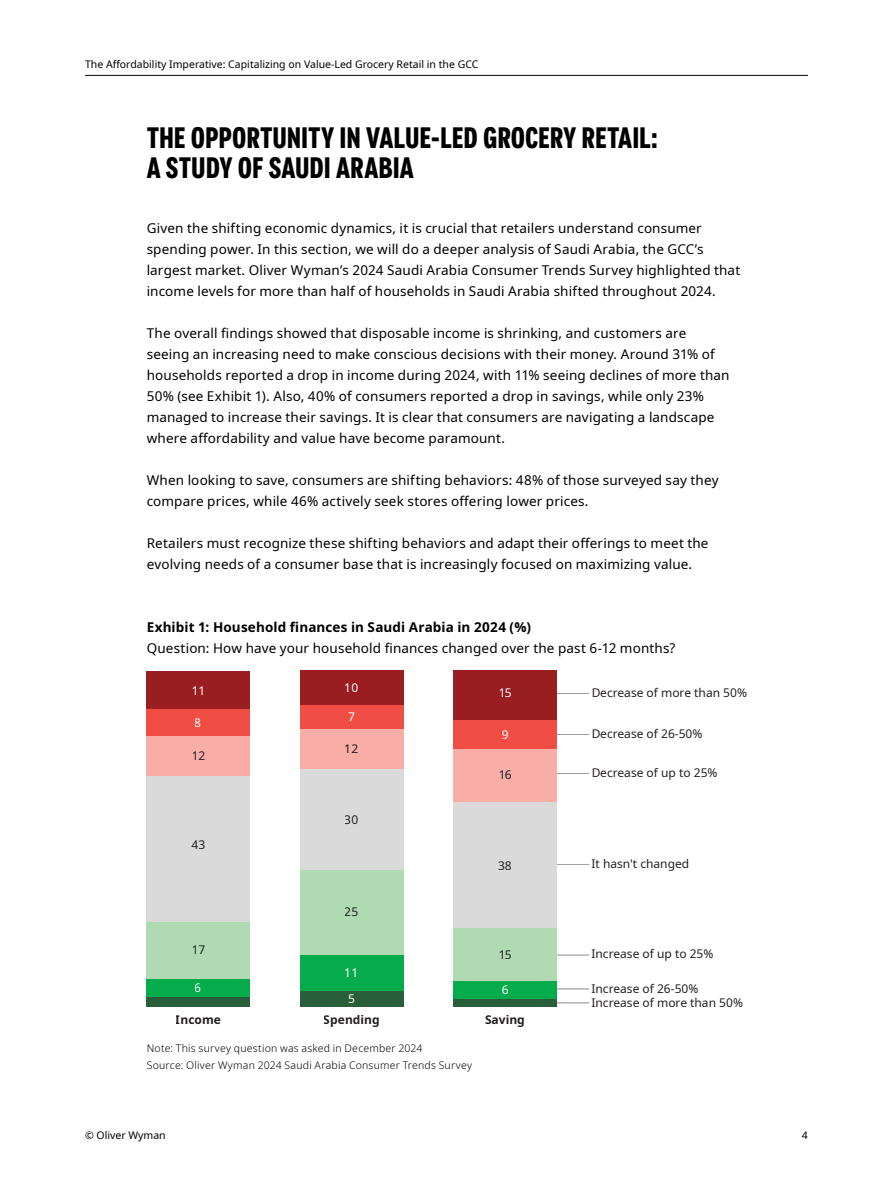
<style>
.page{position:relative;width:893px;height:1188px;background:#fff}
.page>*{position:absolute;margin:0;border:0;box-sizing:border-box;transform-origin:0 0}
.t1{font:700 27px/30px "MMC Display Condensed";letter-spacing:-.005em;color:#000}
.t2{font:13.5px/21px "Noto Sans";letter-spacing:.01em;color:#000}
.t3{font:700 13.5px "Noto Sans";letter-spacing:.01em;color:#000}
.t4{font:12px "Noto Sans";color:#241f20}
.t5{font:700 12px "Noto Sans";color:#241f20}
.t6{font:12px "Noto Sans";color:#202020}
.t7{font:12px "Noto Sans";color:#fff}
.t8{font:300 10.5px/18px "Noto Sans";letter-spacing:.02em;color:#000}
.t9{font:10.5px "Noto Sans";color:#000}
</style>
<div class="page">
<hr style="left:85px;top:75px;width:723px;height:1px;background:#000">
<hr style="left:552px;top:864px;width:37px;height:1px;background:#343333">
<hr style="left:552px;top:955px;width:37px;height:1px;background:#343333">
<hr style="left:552px;top:989px;width:37px;height:1px;background:#343333">
<hr style="left:552px;top:1003px;width:37px;height:1px;background:#343333">
<hr style="left:552px;top:773px;width:37px;height:1px;background:#343333">
<hr style="left:552px;top:734px;width:37px;height:1px;background:#343333">
<hr style="left:552px;top:693px;width:37px;height:1px;background:#343333">
<div style="left:147px;top:997px;width:103px;height:10px;background:#285e39"></div>
<div style="left:147px;top:978px;width:103px;height:19px;background:#06ac4b"></div>
<div style="left:147px;top:922px;width:103px;height:56px;background:#afdab2"></div>
<div style="left:147px;top:776px;width:103px;height:146px;background:#dbdada"></div>
<div style="left:147px;top:736px;width:103px;height:40px;background:#f8ada6"></div>
<div style="left:147px;top:709px;width:103px;height:27px;background:#f04e45"></div>
<div style="left:147px;top:671px;width:103px;height:38px;background:#9a1d21"></div>
<div style="left:300px;top:991px;width:103px;height:16px;background:#285e39"></div>
<div style="left:300px;top:955px;width:103px;height:36px;background:#06ac4b"></div>
<div style="left:300px;top:870px;width:103px;height:85px;background:#afdab2"></div>
<div style="left:300px;top:769px;width:103px;height:101px;background:#dbdada"></div>
<div style="left:300px;top:728px;width:103px;height:41px;background:#f8ada6"></div>
<div style="left:300px;top:705px;width:103px;height:23px;background:#f04e45"></div>
<div style="left:300px;top:671px;width:103px;height:34px;background:#9a1d21"></div>
<div style="left:453px;top:999px;width:104px;height:8px;background:#285e39"></div>
<div style="left:453px;top:980px;width:104px;height:19px;background:#06ac4b"></div>
<div style="left:453px;top:928px;width:104px;height:52px;background:#afdab2"></div>
<div style="left:453px;top:802px;width:104px;height:126px;background:#dbdada"></div>
<div style="left:453px;top:749px;width:104px;height:53px;background:#f8ada6"></div>
<div style="left:453px;top:720px;width:104px;height:29px;background:#f04e45"></div>
<div style="left:453px;top:671px;width:104px;height:49px;background:#9a1d21"></div>
<p class="t9" style="left:85px;top:57px;width:395px">The Affordability Imperative: Capitalizing on Value-Led Grocery Retail in the GCC</p>
<h1 class="t1" style="left:147px;top:123px;width:513px">THE OPPORTUNITY IN VALUE-LED GROCERY RETAIL:<br>A STUDY OF SAUDI ARABIA</h1>
<p class="t2" style="left:147px;top:217px;width:595px">Given the shifting economic dynamics, it is crucial that retailers understand consumer spending power. In this section, we will do a deeper analysis of Saudi Arabia, the GCC’s largest market. Oliver Wyman’s 2024 Saudi Arabia Consumer Trends Survey highlighted that income levels for more than half of households in Saudi Arabia shifted throughout 2024.</p>
<p class="t2" style="left:147px;top:322px;width:584px">The overall findings showed that disposable income is shrinking, and customers are seeing an increasing need to make conscious decisions with their money. Around 31% of households reported a drop in income during 2024, with 11% seeing declines of more than 50% (see Exhibit 1). Also, 40% of consumers reported a drop in savings, while only 23% managed to increase their savings. It is clear that consumers are navigating a landscape where affordability and value have become paramount.</p>
<p class="t2" style="left:147px;top:469px;width:574px">When looking to save, consumers are shifting behaviors: 48% of those surveyed say they compare prices, while 46% actively seek stores offering lower prices.</p>
<p class="t2" style="left:147px;top:532px;width:563px">Retailers must recognize these shifting behaviors and adapt their offerings to meet the evolving needs of a consumer base that is increasingly focused on maximizing value.</p>
<p class="t3" style="left:147px;top:617px;width:386px">Exhibit 1: Household finances in Saudi Arabia in 2024 (%)</p>
<p class="t2" style="left:147px;top:637px;width:530px">Question: How have your household finances changed over the past 6-12 months?</p>
<p class="t7" style="left:192px;top:682px;width:15px">11</p>
<p class="t7" style="left:195px;top:714px;width:8px">8</p>
<p class="t6" style="left:192px;top:748px;width:15px">12</p>
<p class="t6" style="left:192px;top:836px;width:15px">43</p>
<p class="t6" style="left:192px;top:941px;width:15px">17</p>
<p class="t7" style="left:195px;top:979px;width:8px">6</p>
<p class="t7" style="left:345px;top:679px;width:15px">10</p>
<p class="t7" style="left:348px;top:709px;width:8px">7</p>
<p class="t6" style="left:345px;top:740px;width:15px">12</p>
<p class="t6" style="left:345px;top:811px;width:15px">30</p>
<p class="t6" style="left:345px;top:903px;width:15px">25</p>
<p class="t7" style="left:345px;top:964px;width:15px">11</p>
<p class="t7" style="left:348px;top:990px;width:8px">5</p>
<p class="t7" style="left:498px;top:684px;width:15px">15</p>
<p class="t7" style="left:501px;top:726px;width:8px">9</p>
<p class="t6" style="left:498px;top:766px;width:15px">16</p>
<p class="t6" style="left:498px;top:857px;width:15px">38</p>
<p class="t6" style="left:498px;top:946px;width:15px">15</p>
<p class="t7" style="left:501px;top:981px;width:8px">6</p>
<p class="t5" style="left:176px;top:1011px;width:47px">Income</p>
<p class="t5" style="left:324px;top:1011px;width:57px">Spending</p>
<p class="t5" style="left:485px;top:1011px;width:41px">Saving</p>
<p class="t8" style="left:147px;top:1039px;width:327px">Note: This survey question was asked in December 2024<br>Source: Oliver Wyman 2024 Saudi Arabia Consumer Trends Survey</p>
<p class="t4" style="left:591px;top:684px;width:157px">Decrease of more than 50%</p>
<p class="t4" style="left:591px;top:725px;width:113px">Decrease of 26-50%</p>
<p class="t4" style="left:591px;top:764px;width:128px">Decrease of up to 25%</p>
<p class="t4" style="left:591px;top:855px;width:99px">It hasn't changed</p>
<p class="t4" style="left:591px;top:945px;width:124px">Increase of up to 25%</p>
<p class="t4" style="left:591px;top:980px;width:108px">Increase of 26-50%</p>
<p class="t4" style="left:591px;top:994px;width:153px">Increase of more than 50%</p>
<p class="t9" style="left:85px;top:1127px;width:82px">© Oliver Wyman</p>
<p class="t9" style="left:802px;top:1127px;width:8px">4</p>
</div>
